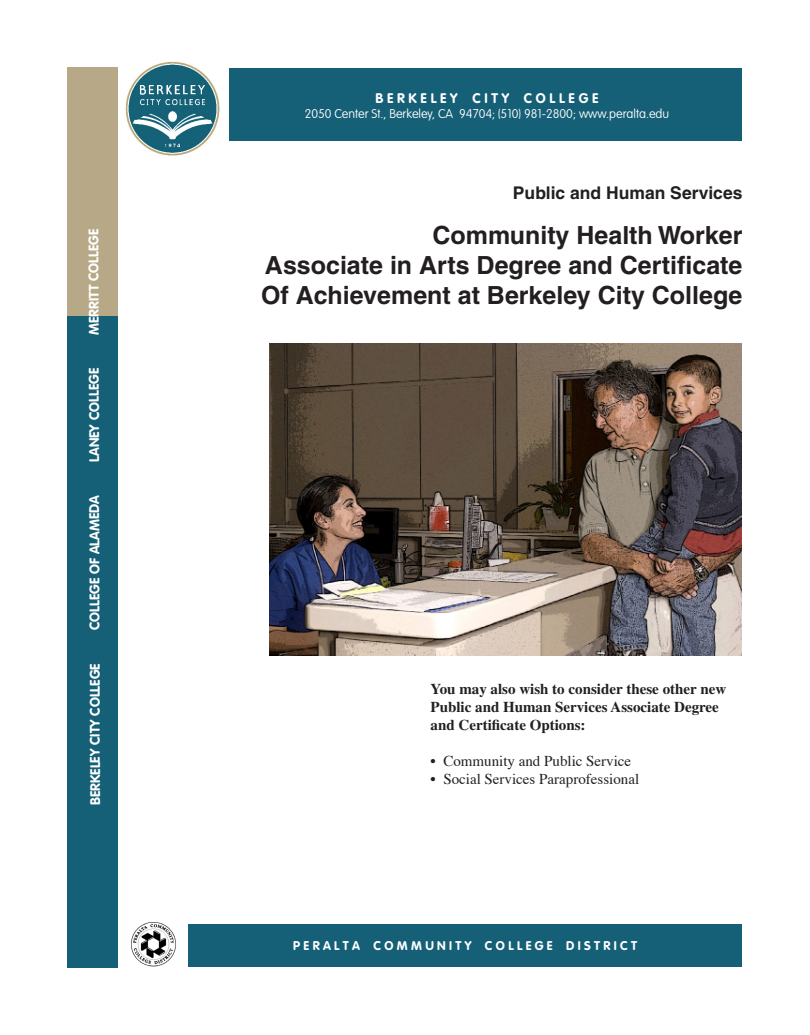
<style>
.page{position:relative;width:810px;height:1035px;background:#fff}
.page>*{position:absolute;margin:0;border:0;box-sizing:border-box;transform-origin:0 0}
.t1{font:700 25px "Helvetica";color:#231f20}
.t2{font:700 17.5px "Helvetica";color:#231f20}
.t3{font:700 15px/18px "Times";color:#231f20}
.t4{font:15px "Times";color:#231f20}
.t5{font:700 13.75px "VAG Rounded";letter-spacing:-.005em;color:#fff}
.t6{font:100 12.5px "VAG Rounded";color:#fff}
.t7{font:700 12.5px "VAG Rounded";color:#fff}
</style>
<div class="page">
<svg style="left:147px;top:922px;width:13px;height:1px"></svg>
<img style="left:131px;top:923px;width:45px;height:44px">
<div style="left:229px;top:68px;width:513px;height:73px;background:#156077"></div>
<div style="left:68px;top:68px;width:50px;height:251px;background:#b7a887"></div>
<div style="left:188px;top:924px;width:554px;height:43px;background:#156077"></div>
<div style="left:68px;top:316px;width:50px;height:652px;background:#156077"></div>
<img style="left:125px;top:61px;width:95px;height:95px">
<img style="left:269px;top:343px;width:473px;height:313px">
<p class="t5" style="left:86px;top:335px;width:108px;rotate:-90deg">MERRITT COLLEGE</p>
<p class="t5" style="left:86px;top:462px;width:95px;rotate:-90deg">LANEY COLLEGE</p>
<p class="t5" style="left:87px;top:630px;width:137px;rotate:-90deg">COLLEGE OF ALAMEDA</p>
<p class="t5" style="left:87px;top:805px;width:143px;rotate:-90deg">BERKELEY CITY COLLEGE</p>
<p class="t5" style="left:376px;top:90px;width:224px">B E R K E L E Y C I T Y C O L L E G E</p>
<p class="t6" style="left:305px;top:106px;width:366px">2050 Center St., Berkeley, CA 94704; (510) 981-2800; www.peralta.edu</p>
<p class="t2" style="left:513px;top:182px;width:231px">Public and Human Services</p>
<p class="t1" style="left:433px;top:220px;width:311px">Community Health Worker</p>
<p class="t1" style="left:265px;top:250px;width:479px">Associate in Arts Degree and Certificate</p>
<p class="t1" style="left:261px;top:280px;width:483px">Of Achievement at Berkeley City College</p>
<p class="t3" style="left:431px;top:680px;width:297px">You may also wish to consider these other new<br>Public and Human Services Associate Degree and Certificate Options:</p>
<p class="t4" style="left:431px;top:747px;width:202px">• Community and Public Service</p>
<p class="t4" style="left:431px;top:765px;width:210px">• Social Services Paraprofessional</p>
<p class="t7" style="left:293px;top:938px;width:345px">P E R A L T A C O M M U N I T Y C O L L E G E D I S T R I C T</p>
</div>
